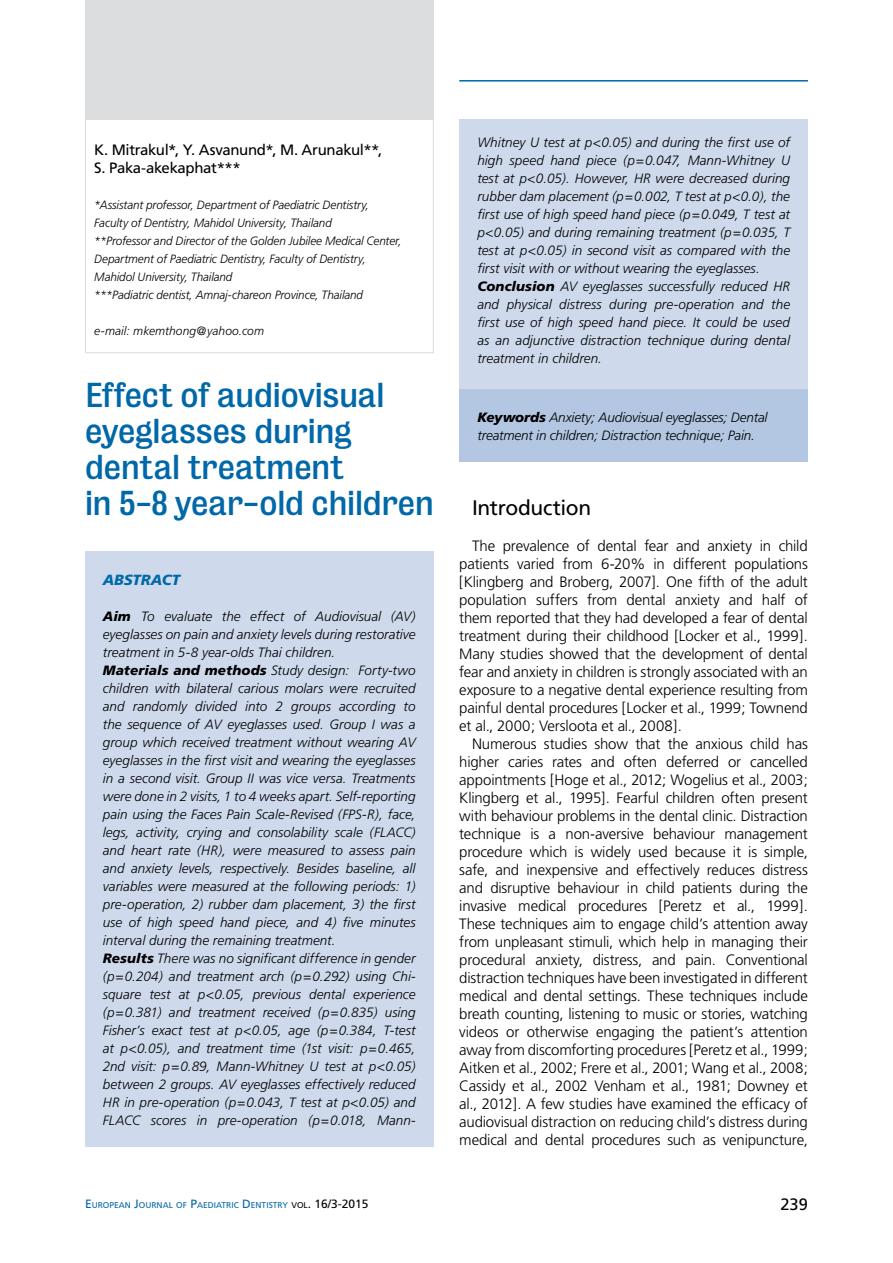
<style>
.page{position:relative;width:893px;height:1263px;background:#fff}
.page>*{position:absolute;margin:0;border:0;box-sizing:border-box;transform-origin:0 0}
.t1{font:31.5px/36px "Bureau Grot Five Three";color:#0068a9}
.t2{font:16.5px "Frutiger";color:#000}
.t3{font:300 15px/18px "Frutiger";letter-spacing:-.015em;color:#000;text-align:justify}
.t4{font:15px/18px "Frutiger";letter-spacing:-.025em;color:#000}
.t5{font:italic 900 14.7px "Frutiger";letter-spacing:-.005em;color:#0068a9}
.t6{font:italic 300 13.5px/18px "Frutiger";color:#000}
.t7{font:italic 300 12px/18px "Frutiger";letter-spacing:-.01em;color:#000}
.t8{font:8.4px "Frutiger";color:#0068a9}
.s1{font-weight:900}
.s2{font-family:"Frutiger";font-size:21px;color:#000}
.s3{font-size:12px}
.s4{color:#000}
.s5{font-size:12px;color:#000}
</style>
<div class="page">
<hr style="left:459px;top:80px;width:349px;height:2px;background:#0068a9">
<div style="left:85px;top:0;width:349px;height:119px;background:#dcddde"></div>
<div style="left:85px;top:119px;width:349px;height:234px;border:1px solid #dcddde"></div>
<div style="left:85px;top:551px;width:348px;height:595px;background:#cedaec"></div>
<div style="left:459px;top:119px;width:349px;height:270px;background:#cedaec"></div>
<div style="left:459px;top:389px;width:349px;height:72px;background:#b3c7e2"></div>
<p class="t6" style="left:477px;top:134px;width:314px">Whitney U test at p&lt;0.05) and during the first use of high speed hand piece (p=0.047, Mann-Whitney U test at p&lt;0.05). However, HR were decreased during rubber dam placement (p=0.002, T test at p&lt;0.0), the first use of high speed hand piece (p=0.049, T test at p&lt;0.05) and during remaining treatment (p=0.035, T test at p&lt;0.05) in second visit as compared with the first visit with or without wearing the eyeglasses.<br><span class="s1">Conclusion</span> AV eyeglasses successfully reduced HR and physical distress during pre-operation and the first use of high speed hand piece. It could be used as an adjunctive distraction technique during dental treatment in children.</p>
<h1 class="t1" style="left:85px;top:377px;width:508px">Effect of audiovisual<br>eyeglasses during<br>dental treatment<br>in 5-8 year-old children <span class="s2">Introduction</span></h1>
<p class="t3" style="left:459px;top:537px;width:350px;text-indent:13px">The prevalence of dental fear and anxiety in child patients varied from 6-20% in different populations [Klingberg and Broberg, 2007]. One fifth of the adult population suffers from dental anxiety and half of them reported that they had developed a fear of dental treatment during their childhood [Locker et al., 1999].<br>Many studies showed that the development of dental fear and anxiety in children is strongly associated with an exposure to a negative dental experience resulting from painful dental procedures [Locker et al., 1999; Townend et al., 2000; Versloota et al., 2008].</p>
<p class="t3" style="left:459px;top:735px;width:350px;text-indent:13px">Numerous studies show that the anxious child has higher caries rates and often deferred or cancelled appointments [Hoge et al., 2012; Wogelius et al., 2003; Klingberg et al., 1995]. Fearful children often present with behaviour problems in the dental clinic. Distraction technique is a non-aversive behaviour management procedure which is widely used because it is simple, safe, and inexpensive and effectively reduces distress and disruptive behaviour in child patients during the invasive medical procedures [Peretz et al., 1999].<br>These techniques aim to engage child’s attention away from unpleasant stimuli, which help in managing their procedural anxiety, distress, and pain. Conventional distraction techniques have been investigated in different medical and dental settings. These techniques include breath counting, listening to music or stories, watching videos or otherwise engaging the patient’s attention away from discomforting procedures [Peretz et al., 1999; Aitken et al., 2002; Frere et al., 2001; Wang et al., 2008; Cassidy et al., 2002 Venham et al., 1981; Downey et al., 2012]. A few studies have examined the efficacy of audiovisual distraction on reducing child’s distress during medical and dental procedures such as venipuncture,</p>
<p class="t4" style="left:94px;top:141px;width:290px">K. Mitrakul*, Y. Asvanund*, M. Arunakul**,<br>S. Paka-akekaphat***</p>
<p class="t7" style="left:94px;top:196px;width:309px">*Assistant professor, Department of Paediatric Dentistry, Faculty of Dentistry, Mahidol University, Thailand<br>**Professor and Director of the Golden Jubilee Medical Center, Department of Paediatric Dentistry, Faculty of Dentistry, Mahidol University, Thailand<br>***Padiatric dentist, Amnaj-chareon Province, Thailand</p>
<p class="t7" style="left:94px;top:322px;width:171px">e-mail: mkemthong@yahoo.com</p>
<p class="t6" style="left:477px;top:408px;width:292px"><span class="s1">Keywords</span> Anxiety; Audiovisual eyeglasses; Dental treatment in children; Distraction technique; Pain.</p>
<p class="t5" style="left:103px;top:571px;width:79px">ABSTRACT</p>
<p class="t6" style="left:103px;top:607px;width:314px"><span class="s1">Aim</span> To evaluate the effect of Audiovisual (AV) eyeglasses on pain and anxiety levels during restorative treatment in 5-8 year-olds Thai children.<br><span class="s1">Materials and methods</span> Study design: Forty-two children with bilateral carious molars were recruited and randomly divided into 2 groups according to the sequence of AV eyeglasses used. Group I was a group which received treatment without wearing AV eyeglasses in the first visit and wearing the eyeglasses in a second visit. Group II was vice versa. Treatments were done in 2 visits, 1 to 4 weeks apart. Self-reporting pain using the Faces Pain Scale-Revised (FPS-R), face, legs, activity, crying and consolability scale (FLACC) and heart rate (HR), were measured to assess pain and anxiety levels, respectively. Besides baseline, all variables were measured at the following periods: 1) pre-operation, 2) rubber dam placement, 3) the first use of high speed hand piece, and 4) five minutes interval during the remaining treatment.<br><span class="s1">Results</span> There was no significant difference in gender (p=0.204) and treatment arch (p=0.292) using Chi&shy;square test at p&lt;0.05, previous dental experience (p=0.381) and treatment received (p=0.835) using Fisher’s exact test at p&lt;0.05, age (p=0.384, T-test at p&lt;0.05), and treatment time (1st visit: p=0.465, 2nd visit: p=0.89, Mann-Whitney U test at p&lt;0.05) between 2 groups. AV eyeglasses effectively reduced HR in pre-operation (p=0.043, T test at p&lt;0.05) and FLACC scores in pre-operation (p=0.018, Mann-</p>
<p class="t8" style="left:85px;top:1200px;width:285px"><span class="s3">E</span>UROPEAN <span class="s3">J</span>OURNAL OF <span class="s3">P</span>AE DIATRIC <span class="s3">D</span> E NTISTRY <span class="s4">VOL</span><span class="s5">. 16/3-2015</span></p>
<p class="t2" style="left:780px;top:1194px;width:29px">239</p>
</div>
